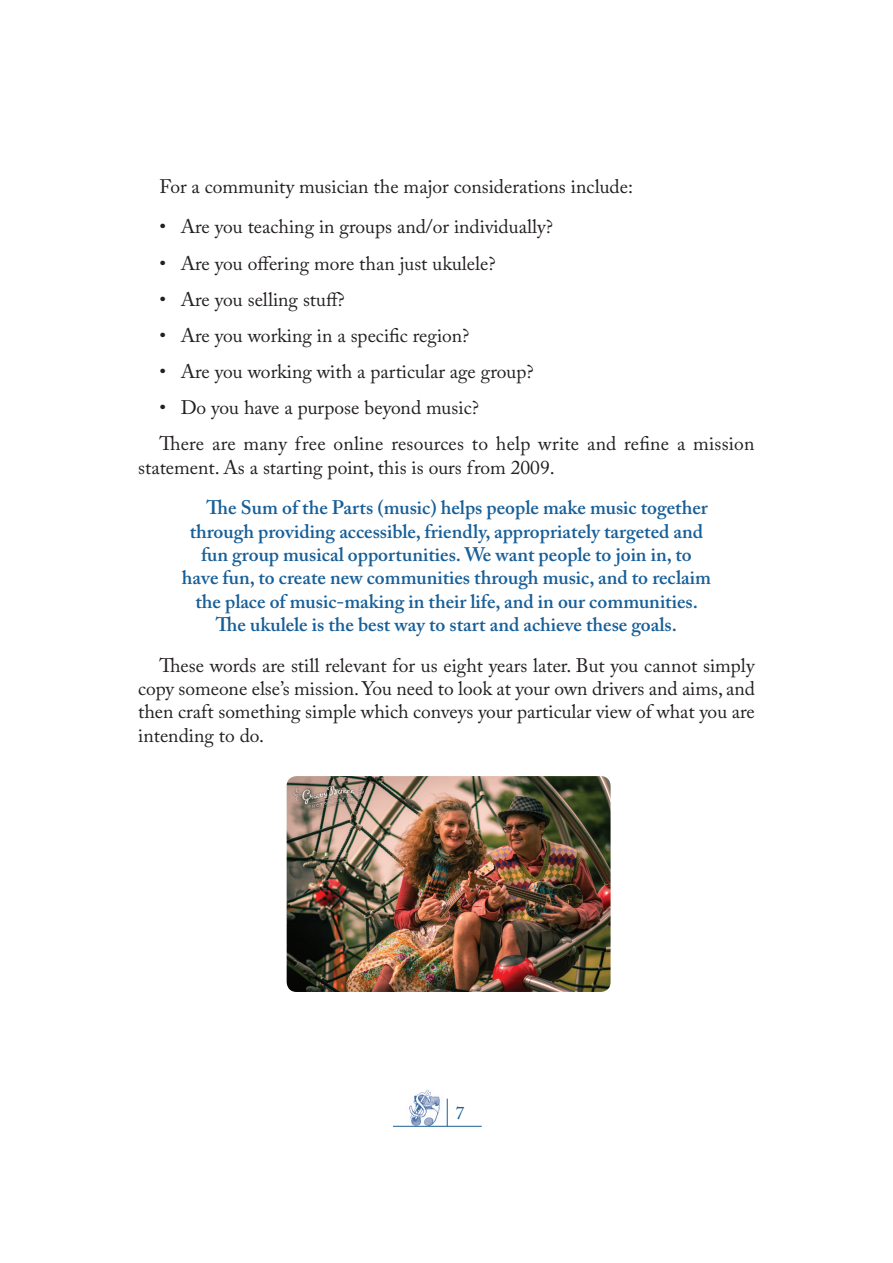
<style>
.page{position:relative;width:893px;height:1263px;background:#fff}
.page>*{position:absolute;margin:0;border:0;box-sizing:border-box;transform-origin:0 0}
.t1{font:19.5px/23.4px "Adobe Caslon Pro";color:#231f20}
.t2{font:600 19.5px "Adobe Caslon Pro";letter-spacing:-.02em;color:#185f98}
.t3{font:18px "Adobe Caslon Pro";color:#185f98}
</style>
<div class="page">
<img style="left:407px;top:1089px;width:36px;height:37px">
<svg style="left:447px;top:1099px;width:1px;height:27px"></svg>
<hr style="left:393px;top:1126px;width:89px;height:1px;background:#185f98">
<img style="left:287px;top:776px;width:324px;height:216px">
<p class="t1" style="left:159px;top:174px;width:475px">For a community musician the major considerations include:</p>
<p class="t1" style="left:159px;top:215px;width:395px">• Are you teaching in groups and/or individually?</p>
<p class="t1" style="left:159px;top:251px;width:338px">• Are you offering more than just ukulele?</p>
<p class="t1" style="left:159px;top:287px;width:187px">• Are you selling stuff?</p>
<p class="t1" style="left:159px;top:323px;width:311px">• Are you working in a specific region?</p>
<p class="t1" style="left:159px;top:360px;width:376px">• Are you working with a particular age group?</p>
<p class="t1" style="left:159px;top:389px;width:597px;line-height:36.2px">• Do you have a purpose beyond music?<br>There are many free online resources to help write and refine a mission</p>
<p class="t1" style="left:138px;top:455px;width:418px">statement. As a starting point, this is ours from 2009.</p>
<p class="t2" style="left:206px;top:496px;width:503px">The Sum of the Parts (music) helps people make music together</p>
<p class="t2" style="left:190px;top:519px;width:515px">through providing accessible, friendly, appropriately targeted and</p>
<p class="t2" style="left:201px;top:543px;width:492px">fun group musical opportunities. We want people to join in, to</p>
<p class="t2" style="left:182px;top:566px;width:531px">have fun, to create new communities through music, and to reclaim</p>
<p class="t2" style="left:196px;top:590px;width:504px">the place of music-making in their life, and in our communities.</p>
<p class="t2" style="left:216px;top:613px;width:463px">The ukulele is the best way to start and achieve these goals.</p>
<p class="t1" style="left:138px;top:653px;width:618px;text-align:justify;text-indent:21px">These words are still relevant for us eight years later. But you cannot simply copy someone else’s mission. You need to look at your own drivers and aims, and then craft something simple which conveys your particular view of what you are intending to do.</p>
<p class="t3" style="left:455px;top:1102px;width:10px">7</p>
</div>
